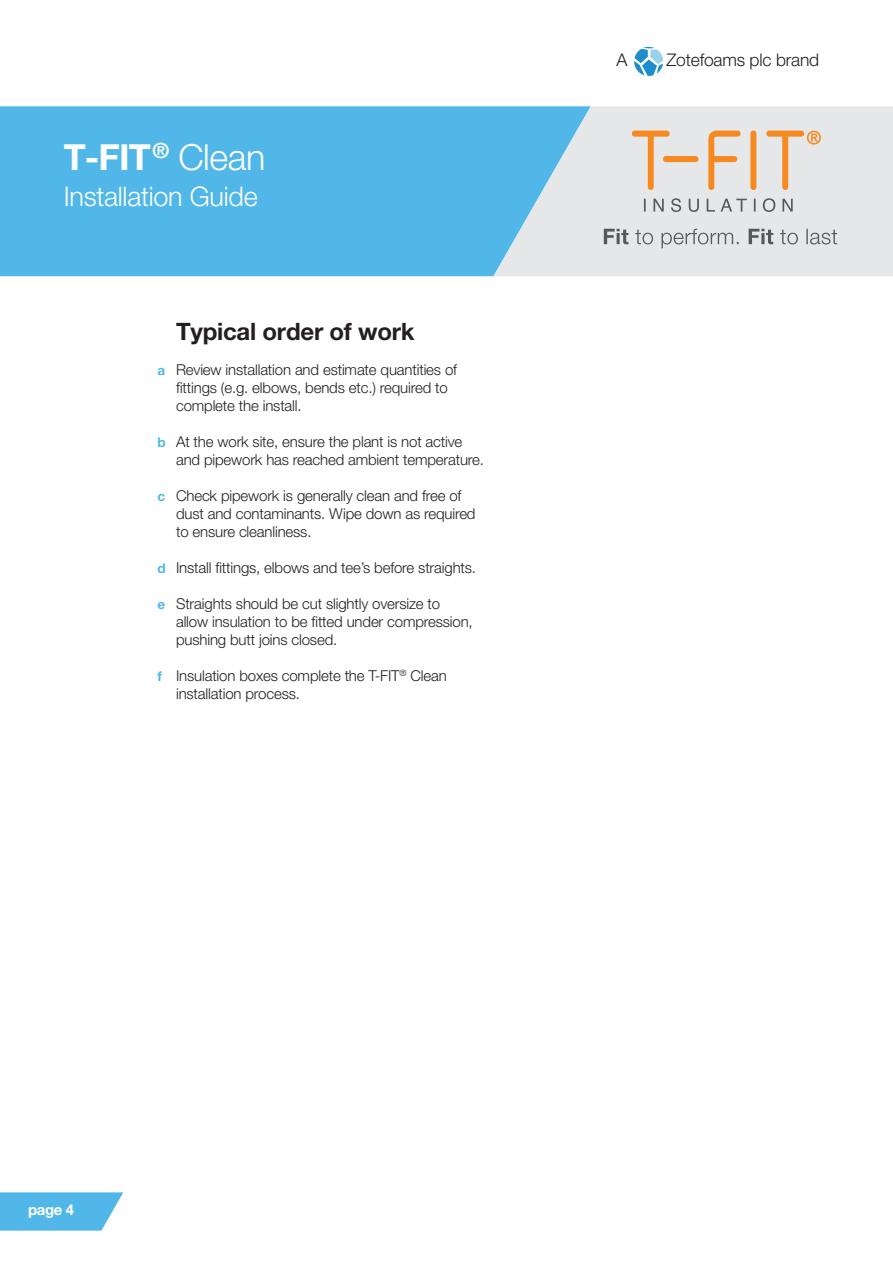
<style>
.page{position:relative;width:893px;height:1263px;background:#fff}
.page>*{position:absolute;margin:0;border:0;box-sizing:border-box;transform-origin:0 0}
.t1{font:700 36px "Helvetica Neue LT Pro";color:#fff}
.t2{font:300 27px "Helvetica Neue LT Pro";letter-spacing:-.01em;color:#fff}
.t3{font:700 24px "Helvetica Neue LT Pro";letter-spacing:-.01em;color:#231f20}
.t4{font:300 17.4px "Helvetica Neue LT Pro";letter-spacing:-.01em;color:#231f20}
.t5{font:300 15px/18px "Helvetica Neue LT Pro";letter-spacing:-.01em;color:#231f20}
.t6{font:700 15px "Helvetica Neue LT Pro";color:#fff}
.t7{font:700 13.5px "Helvetica Neue LT Pro";color:#50b7e8}
.s1{font-weight:300}
</style>
<div class="page">
<svg style="left:634px;top:47px;width:29px;height:29px"></svg>
<svg style="left:0;top:1192px;width:123px;height:38px"></svg>
<div style="left:591px;top:106px;width:302px;height:170px;background:#e6e7e9"></div>
<svg style="left:0;top:106px;width:591px;height:170px;fill:#50b7e8"></svg>
<svg style="left:604px;top:229px;width:233px;height:19px"></svg>
<div style="left:750px;top:131px;width:6px;height:59px;background:#f6891f;border-radius:3px"></div>
<svg style="left:632px;top:131px;width:38px;height:59px"></svg>
<svg style="left:708px;top:131px;width:33px;height:59px"></svg>
<div style="left:663px;top:156px;width:35px;height:6px;background:#f6891f;border-radius:3px"></div>
<svg style="left:766px;top:131px;width:55px;height:59px"></svg>
<svg style="left:644px;top:198px;width:149px;height:14px"></svg>
<p class="t1" style="left:64px;top:135px;width:203px">T-FIT<sup>®</sup> <span class="s1">Clean</span></p>
<p class="t2" style="left:64px;top:180px;width:195px">Installation Guide</p>
<p class="t7" style="left:157px;top:362px;width:9px">a</p>
<p class="t7" style="left:157px;top:434px;width:10px">b</p>
<p class="t7" style="left:157px;top:488px;width:9px">c</p>
<p class="t7" style="left:157px;top:560px;width:10px">d</p>
<p class="t7" style="left:157px;top:595px;width:9px">e</p>
<p class="t7" style="left:157px;top:668px;width:6px">f</p>
<p class="t3" style="left:176px;top:317px;width:240px">Typical order of work</p>
<p class="t5" style="left:176px;top:360px;width:283px">Review installation and estimate quantities of fittings (e.g. elbows, bends etc.) required to complete the install.</p>
<p class="t5" style="left:176px;top:432px;width:309px">At the work site, ensure the plant is not active and pipework has reached ambient temperature.</p>
<p class="t5" style="left:176px;top:486px;width:301px">Check pipework is generally clean and free of dust and contaminants. Wipe down as required to ensure cleanliness.</p>
<p class="t5" style="left:176px;top:558px;width:302px">Install fittings, elbows and tee’s before straights.</p>
<p class="t5" style="left:176px;top:594px;width:298px">Straights should be cut slightly oversize to allow insulation to be fitted under compression, pushing butt joins closed.</p>
<p class="t5" style="left:176px;top:666px;width:272px">Insulation boxes complete the T-FIT<sup>®</sup> Clean installation process.</p>
<p class="t4" style="left:617px;top:49px;width:12px">A</p>
<p class="t4" style="left:666px;top:49px;width:154px">Zotefoams plc brand</p>
<p class="t6" style="left:28px;top:1200px;width:48px">page 4</p>
</div>
